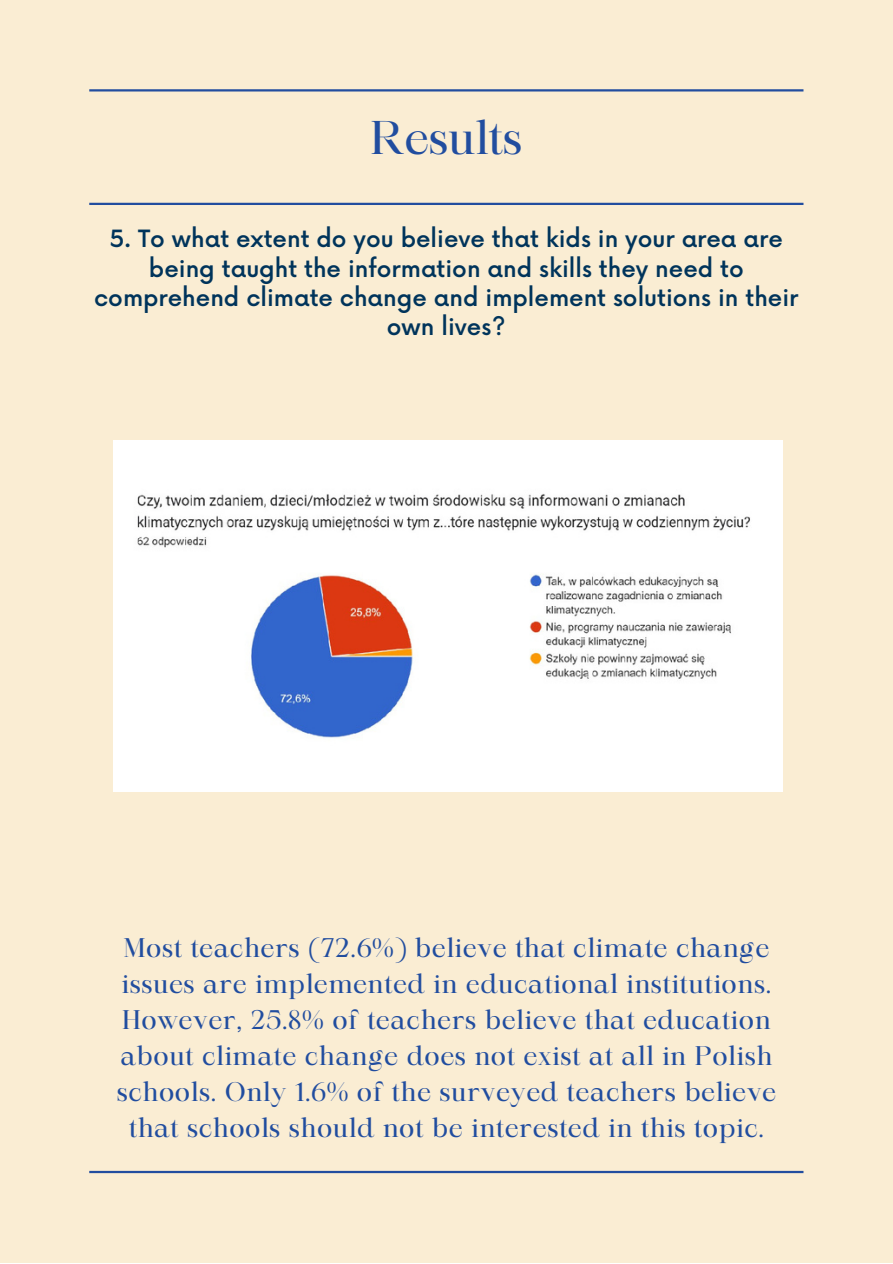
<style>
.page{position:relative;width:893px;height:1264px;background:#fff}
.page>*{position:absolute;margin:0;border:0;box-sizing:border-box;transform-origin:0 0}
.t1{font:45.3px "Maharlika";color:#214d9f}
.t2{font:25.8px/36px "Maharlika";letter-spacing:.025em;color:#214d9f;text-align:center}
.t3{font:500 23.25px/29.2px "Now";color:#00345b;text-align:center}
</style>
<div class="page">
<div style="left:0;top:0;width:892px;height:1262px;background:#faedd3"></div>
<hr style="left:89px;top:203px;width:714px;height:2px;background:#214d9f">
<hr style="left:89px;top:89px;width:714px;height:2px;background:#214d9f">
<hr style="left:89px;top:1170px;width:714px;height:3px;background:#214d9f">
<img style="left:113px;top:441px;width:669px;height:350px">
<h1 class="t1" style="left:370px;top:119px;width:153px">Results</h1>
<p class="t3" style="left:94px;top:226px;width:705px">5. To what extent do you believe that kids in your area are being taught the information and skills they need to comprehend climate change and implement solutions in their own lives?</p>
<p class="t2" style="left:117px;top:931px;width:660px">Most teachers (72.6%) believe that climate change issues are implemented in educational institutions.<br>However, 25.8% of teachers believe that education about climate change does not exist at all in Polish schools. Only 1.6% of the surveyed teachers believe that schools should not be interested in this topic.</p>
</div>
